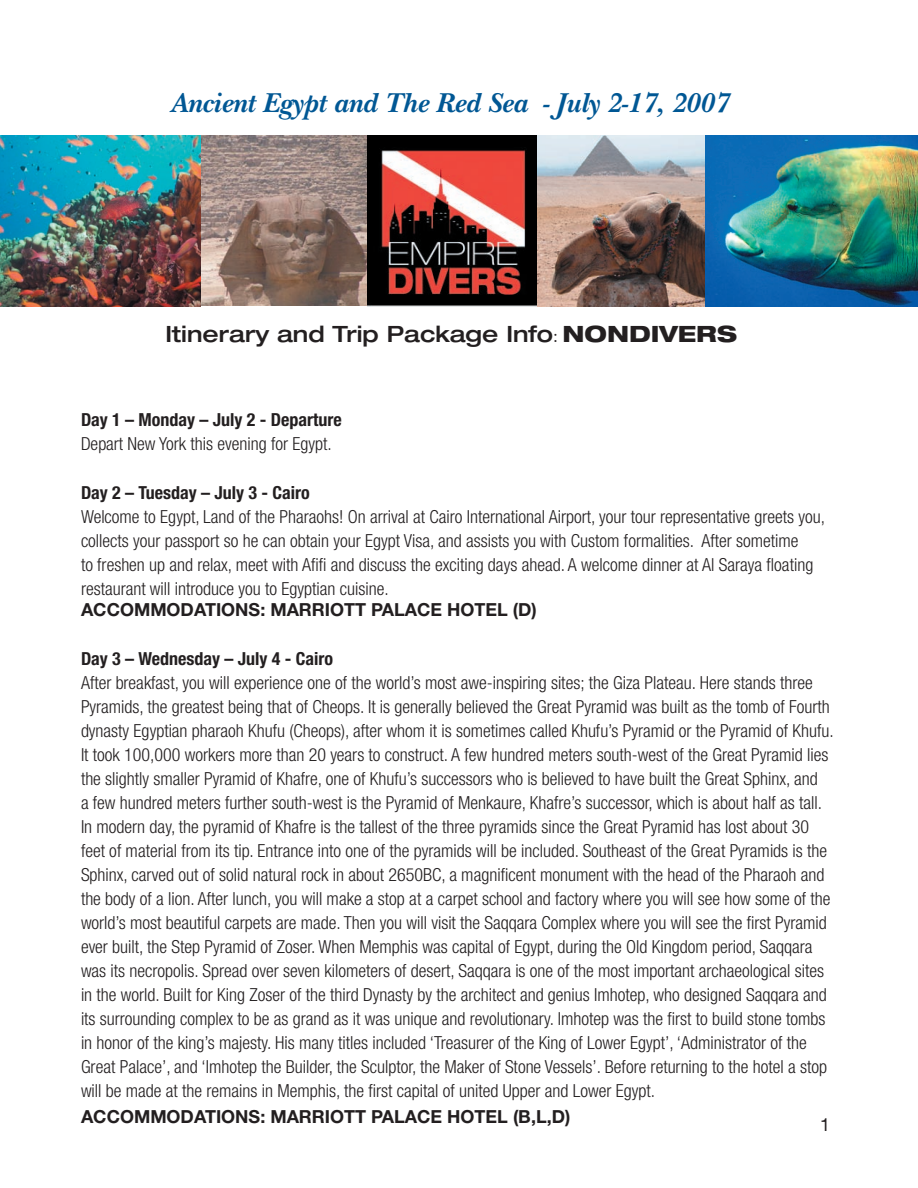
<style>
.page{position:relative;width:918px;height:1188px;background:#fff}
.page>*{position:absolute;margin:0;border:0;box-sizing:border-box;transform-origin:0 0}
.t1{font:italic 700 28.5px "New Baskerville";color:#005794}
.t2{font:500 expanded 22.5px "Helvetica Neue";color:#231f20}
.t3{font:300 condensed 18px/24px "Helvetica Neue";color:#231f20}
.t4{font:700 18px "Helvetica Neue";color:#231f20}
.t5{font:700 condensed 18px "Helvetica Neue";color:#231f20}
.t6{font:18px "Helvetica Neue";color:#231f20}
.s1{font-family:"Times";font-weight:400;font-stretch:normal;font-size:18px}
.s2{font-weight:800}
</style>
<div class="page">
<img style="left:368px;top:135px;width:550px;height:172px">
<img style="left:0;top:135px;width:387px;height:171px">
<h1 class="t1" style="left:170px;top:86px;width:560px">Ancient Egypt and The Red Sea - July 2-17, 2007</h1>
<p class="t2" style="left:166px;top:320px;width:573px">Itinerary and Trip Package Info<span class="s1">:</span> <span class="s2">NONDIVERS</span></p>
<p class="t5" style="left:81px;top:409px;width:262px">Day 1 – Monday – July 2 - Departure</p>
<p class="t3" style="left:81px;top:432px;width:252px">Depart New York this evening for Egypt.</p>
<p class="t5" style="left:81px;top:481px;width:230px">Day 2 – Tuesday – July 3 - Cairo</p>
<p class="t3" style="left:81px;top:504px;width:746px">Welcome to Egypt, Land of the Pharaohs! On arrival at Cairo International Airport, your tour representative greets you, collects your passport so he can obtain your Egypt Visa, and assists you with Custom formalities. After sometime<br>to freshen up and relax, meet with Afifi and discuss the exciting days ahead. A welcome dinner at Al Saraya floating restaurant will introduce you to Egyptian cuisine.</p>
<p class="t4" style="left:81px;top:599px;width:457px">ACCOMMODATIONS: MARRIOTT PALACE HOTEL (D)</p>
<p class="t5" style="left:81px;top:648px;width:254px">Day 3 – Wednesday – July 4 - Cairo</p>
<p class="t3" style="left:81px;top:670px;width:754px">After breakfast, you will experience one of the world’s most awe-inspiring sites; the Giza Plateau. Here stands three Pyramids, the greatest being that of Cheops. It is generally believed the Great Pyramid was built as the tomb of Fourth dynasty Egyptian pharaoh Khufu (Cheops), after whom it is sometimes called Khufu’s Pyramid or the Pyramid of Khufu.<br>It took 100,000 workers more than 20 years to construct. A few hundred meters south-west of the Great Pyramid lies the slightly smaller Pyramid of Khafre, one of Khufu’s successors who is believed to have built the Great Sphinx, and<br>a few hundred meters further south-west is the Pyramid of Menkaure, Khafre’s successor, which is about half as tall.<br>In modern day, the pyramid of Khafre is the tallest of the three pyramids since the Great Pyramid has lost about 30 feet of material from its tip. Entrance into one of the pyramids will be included. Southeast of the Great Pyramids is the Sphinx, carved out of solid natural rock in about 2650BC, a magnificent monument with the head of the Pharaoh and the body of a lion. After lunch, you will make a stop at a carpet school and factory where you will see how some of the world’s most beautiful carpets are made. Then you will visit the Saqqara Complex where you will see the first Pyramid ever built, the Step Pyramid of Zoser. When Memphis was capital of Egypt, during the Old Kingdom period, Saqqara was its necropolis. Spread over seven kilometers of desert, Saqqara is one of the most important archaeological sites in the world. Built for King Zoser of the third Dynasty by the architect and genius Imhotep, who designed Saqqara and its surrounding complex to be as grand as it was unique and revolutionary. Imhotep was the first to build stone tombs in honor of the king’s majesty. His many titles included ‘Treasurer of the King of Lower Egypt’, ‘Administrator of the Great Palace’, and ‘Imhotep the Builder, the Sculptor, the Maker of Stone Vessels’. Before returning to the hotel a stop will be made at the remains in Memphis, the first capital of united Upper and Lower Egypt.</p>
<p class="t4" style="left:81px;top:1105px;width:491px">ACCOMMODATIONS: MARRIOTT PALACE HOTEL (B,L,D)</p>
<p class="t6" style="left:820px;top:1113px;width:12px">1</p>
</div>
